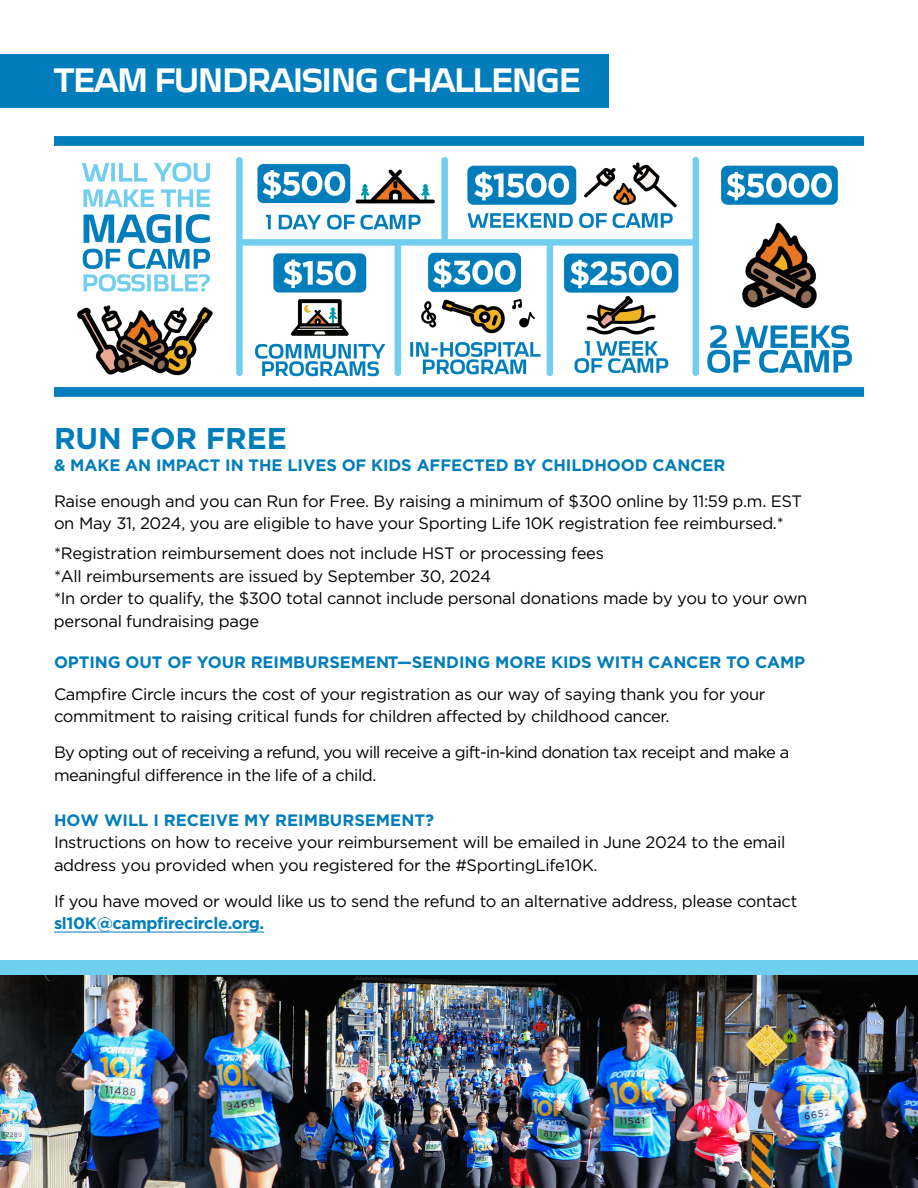
<style>
.page{position:relative;width:918px;height:1188px;background:#fff}
.page>*{position:absolute;margin:0;border:0;box-sizing:border-box;transform-origin:0 0}
.t1{font:700 31.5px "Kaisar";letter-spacing:-.02em;color:#fff}
.t2{font:700 30px "Gotham";letter-spacing:-.005em;color:#007dba}
.t3{font:16.5px/22.5px "Gotham";letter-spacing:-.02em;color:#000}
.s1{font-weight:700;color:#007dba}
</style>
<div class="page">
<div style="left:0;top:54px;width:609px;height:54px;background:#007dba"></div>
<img style="left:54px;top:136px;width:810px;height:260px">
<img style="left:0;top:975px;width:918px;height:213px">
<div style="left:0;top:960px;width:918px;height:15px;background:#70cfed"></div>
<hr style="left:54px;top:932px;width:210px;height:1px;background:#007dba">
<p class="t1" style="left:54px;top:61px;width:528px">TEAM FUNDRAISING CHALLENGE</p>
<p class="t2" style="left:54px;top:418px;width:234px">RUN FOR FREE</p>
<p class="t3" style="left:54px;top:447px;width:750px;line-height:35.7px"><span class="s1">&amp; MAKE AN IMPACT IN THE LIVES OF KIDS AFFECTED BY CHILDHOOD CANCER<br></span>Raise enough and you can Run for Free. By raising a minimum of $300 online by 11:59 p.m. EST</p>
<p class="t3" style="left:54px;top:512px;width:731px">on May 31, 2024, you are eligible to have your Sporting Life 10K registration fee reimbursed.*</p>
<p class="t3" style="left:54px;top:542px;width:755px">*Registration reimbursement does not include HST or processing fees<br>*All reimbursements are issued by September 30, 2024<br>*In order to qualify, the $300 total cannot include personal donations made by you to your own personal fundraising page</p>
<p class="t3" style="left:54px;top:646px;width:753px;line-height:31.5px"><span class="s1">OPTING OUT OF YOUR REIMBURSEMENT—SENDING MORE KIDS WITH CANCER TO CAMP<br></span>Campfire Circle incurs the cost of your registration as our way of saying thank you for your</p>
<p class="t3" style="left:54px;top:698px;width:737px;line-height:36px">commitment to raising critical funds for children affected by childhood cancer.<br>By opting out of receiving a refund, you will receive a gift-in-kind donation tax receipt and make a</p>
<p class="t3" style="left:54px;top:763px;width:324px">meaningful difference in the life of a child.</p>
<p class="t3" style="left:54px;top:808px;width:733px"><span class="s1">HOW WILL I RECEIVE MY REIMBURSEMENT?<br></span>Instructions on how to receive your reimbursement will be emailed in June 2024 to the email address you provided when you registered for the #SportingLife10K.</p>
<p class="t3" style="left:54px;top:889px;width:745px">If you have moved or would like us to send the refund to an alternative address, please contact <span class="s1">sl10K@campfirecircle.org.</span></p>
</div>
